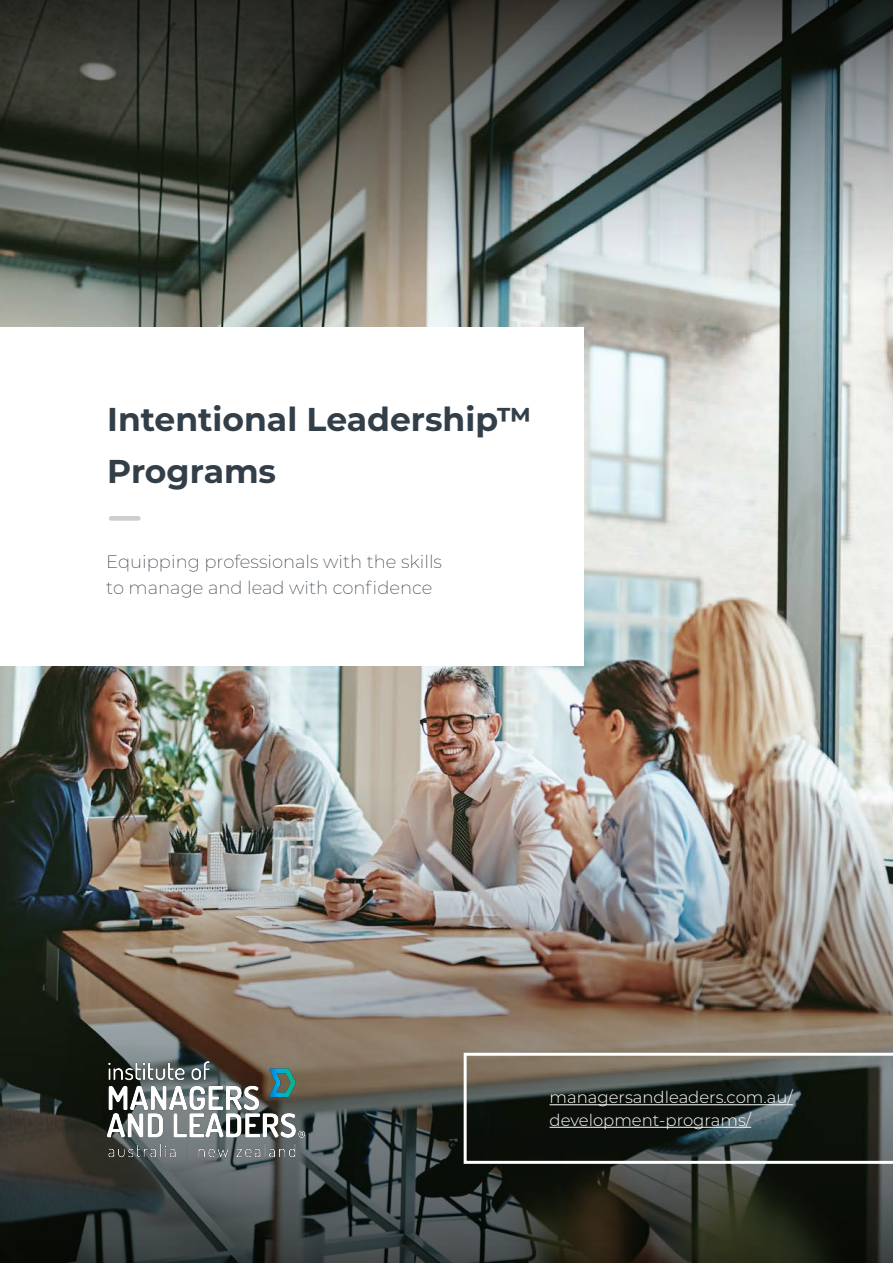
<style>
.page{position:relative;width:893px;height:1263px;background:#fff}
.page>*{position:absolute;margin:0;border:0;box-sizing:border-box;transform-origin:0 0}
.t1{font:700 33px "Montserrat";color:#323e48}
.Body_Copy_MONT_EL_10{font:200 18px/25.5px "Montserrat";color:#333f48}
.Body_Copy_MONT_EL_10-2{font:300 16.5px/22.5px "Montserrat";color:#fff}
</style>
<div class="page">
<img style="left:0;top:302px;width:893px;height:463px">
<img style="left:0;top:765px;width:893px;height:498px">
<img style="left:93px;top:1046px;width:218px;height:127px">
<svg style="left:464px;top:1053px;width:429px;height:111px;background:#3f433e"></svg>
<hr style="left:550px;top:1104px;width:243px;height:1px;background:#fff">
<hr style="left:550px;top:1127px;width:201px;height:1px;background:#fff">
<svg style="left:0;top:0;width:893px;height:302px;background:#626863"></svg>
<div style="left:0;top:327px;width:583px;height:338px;background:#fff"></div>
<div style="left:109px;top:516px;width:32px;height:5px;border:2px solid #cecece;border-radius:2px"></div>
<p class="t1" style="left:107px;top:395px;width:426px">Intentional Leadership™</p>
<p class="t1" style="left:107px;top:448px;width:170px">Programs</p>
<p class="Body_Copy_MONT_EL_10" style="left:106px;top:548px;width:337px">Equipping professionals with the skills to manage and lead with confidence</p>
<p class="Body_Copy_MONT_EL_10-2" style="left:550px;top:1085px;width:245px">managersandleaders.com.au/ development-programs/</p>
</div>
